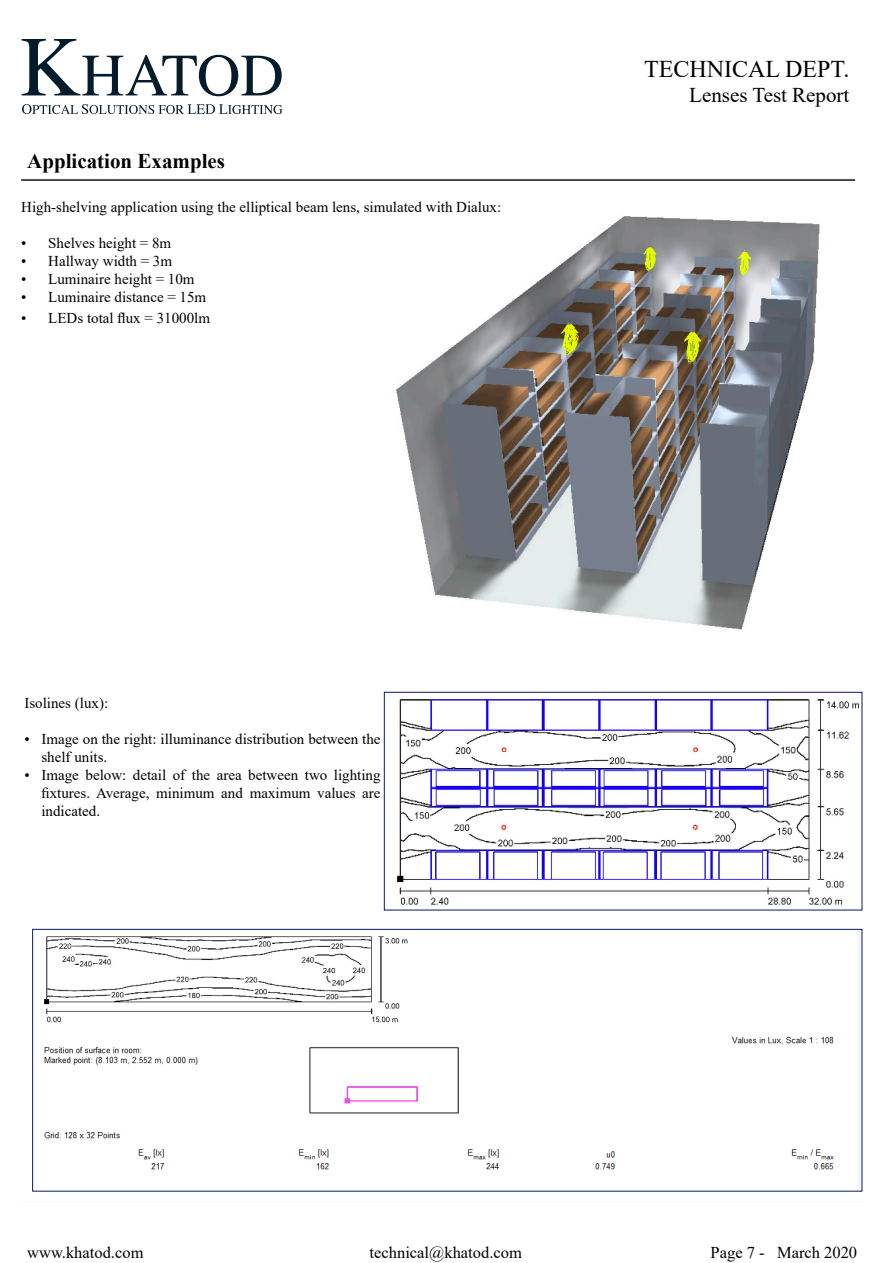
<style>
.page{position:relative;width:893px;height:1263px;background:#fff}
.page>*{position:absolute;margin:0;border:0;box-sizing:border-box;transform-origin:0 0}
.t1{font:24px "Times New Roman";color:#000}
.t2{font:700 21px "Times New Roman";color:#000}
.t3{font:21px "Times New Roman";color:#000}
.t4{font:16.5px "Times New Roman";color:#000}
.t5{font:15px/18px "Times New Roman";color:#000}
.t6{font:14.4px "Times New Roman";color:#000}
</style>
<div class="page">
<svg style="left:22px;top:39px;width:260px;height:57px"></svg>
<svg style="left:22px;top:104px;width:260px;height:10px"></svg>
<img style="left:396px;top:216px;width:424px;height:414px">
<img style="left:397px;top:698px;width:462px;height:207px">
<div style="left:384px;top:692px;width:478px;height:218px;border:1px solid #061b62"></div>
<img style="left:44px;top:936px;width:790px;height:234px">
<div style="left:32px;top:929px;width:830px;height:262px;border:1px solid #061b62"></div>
<hr style="left:21px;top:179px;width:834px;height:2px;background:#000">
<p class="t2" style="left:27px;top:146px;width:199px">Application Examples</p>
<p class="t5" style="left:21px;top:197px;width:481px">High-shelving application using the elliptical beam lens, simulated with Dialux:</p>
<p class="t5" style="left:21px;top:233px;width:152px">• Shelves height = 8m</p>
<p class="t5" style="left:21px;top:251px;width:152px">• Hallway width = 3m</p>
<p class="t5" style="left:21px;top:269px;width:175px">• Luminaire height = 10m</p>
<p class="t5" style="left:21px;top:287px;width:187px">• Luminaire distance = 15m</p>
<p class="t5" style="left:21px;top:309px;width:190px">• LEDs total flux = 31000lm</p>
<h1 class="t1" style="left:644px;top:52px;width:207px">TECHNICAL DEPT.</h1>
<h2 class="t3" style="left:689px;top:81px;width:162px">Lenses Test Report</h2>
<p class="t5" style="left:24px;top:693px;width:85px">Isolines (lux):</p>
<p class="t5" style="left:41px;top:729px;width:341px;text-indent:-17px">• Image on the right: illuminance distribution between the shelf units.</p>
<p class="t5" style="left:41px;top:765px;width:341px;text-align:justify;text-indent:-17px">• Image below: detail of the area between two lighting fixtures. Average, minimum and maximum values are indicated.</p>
<p class="t6" style="left:28px;top:696px;width:82px">Isolines (lux):</p>
<p class="t6" style="left:28px;top:734px;width:283px">shelves, in the image below the detail of the area</p>
<p class="t6" style="left:28px;top:768px;width:42px">values.</p>
<p class="t4" style="left:27px;top:1241px;width:118px">www.khatod.com</p>
<p class="t4" style="left:370px;top:1241px;width:154px">technical@khatod.com</p>
<p class="t4" style="left:711px;top:1241px;width:148px">Page 7 - March 2020</p>
</div>
